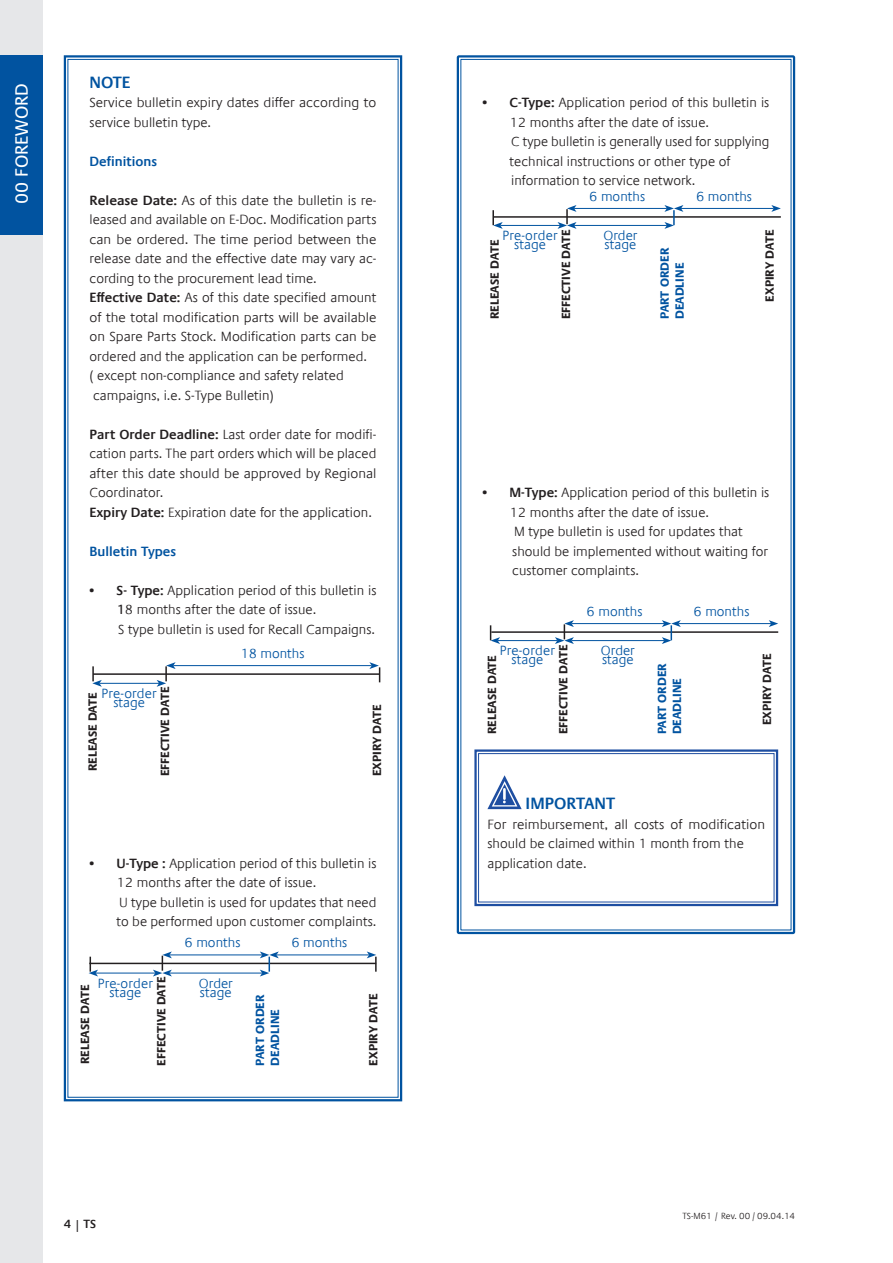
<style>
.page{position:relative;width:893px;height:1263px;background:#fff}
.page>*{position:absolute;margin:0;border:0;box-sizing:border-box;transform-origin:0 0}
.t1{font:18px "Praxis Com";color:#fff}
.t2{font:600 16.5px "Praxis Com";color:#0153a0}
.t3{font:300 13.5px/19.5px "Praxis Com";color:#231f20}
.t4{font:300 13.5px "Praxis Com";color:#0153a0}
.t5{font:600 13.5px "Praxis Com";color:#0153a0}
.t6{font:700 12px "Praxis Com";color:#231f20}
.t7{font:700 12px/15px "Praxis Com";color:#0153a0}
.t8{font:600 12px "Praxis Com";color:#231f20}
.t9{font:300 9px "Praxis Com";color:#231f20}
.s1{font-weight:600}
.s2{font-weight:400}
</style>
<div class="page">
<svg style="left:63px;top:55px;width:340px;height:1047px"></svg>
<div style="left:457px;top:55px;width:338px;height:879px;border:2px solid #0153a0"></div>
<hr style="left:494px;top:216px;width:287px;height:2px;background:#231f20">
<hr style="left:574px;top:208px;width:93px;height:1px;background:#0153a0">
<hr style="left:681px;top:208px;width:93px;height:1px;background:#0153a0">
<svg style="left:771px;top:205px;width:10px;height:7px"></svg>
<svg style="left:474px;top:749px;width:305px;height:158px"></svg>
<div style="left:478px;top:753px;width:296px;height:149px;border:1px solid #1e4ea1"></div>
<hr style="left:93px;top:673px;width:287px;height:2px;background:#231f20">
<hr style="left:173px;top:665px;width:199px;height:1px;background:#0153a0">
<svg style="left:369px;top:662px;width:11px;height:20px"></svg>
<div style="left:240px;top:648px;width:65px;height:13px;background:#fff"></div>
<div style="left:102px;top:688px;width:55px;height:19px;background:#fff"></div>
<hr style="left:89px;top:963px;width:287px;height:1px;background:#231f20">
<hr style="left:169px;top:954px;width:93px;height:1px;background:#0153a0">
<hr style="left:276px;top:954px;width:93px;height:1px;background:#0153a0">
<svg style="left:367px;top:951px;width:10px;height:21px"></svg>
<div style="left:184px;top:937px;width:63px;height:13px;background:#fff"></div>
<div style="left:291px;top:937px;width:63px;height:13px;background:#fff"></div>
<hr style="left:99px;top:683px;width:60px;height:1px;background:#0153a0">
<svg style="left:92px;top:666px;width:10px;height:21px"></svg>
<svg style="left:157px;top:662px;width:19px;height:25px"></svg>
<div style="left:98px;top:978px;width:55px;height:19px;background:#fff"></div>
<hr style="left:96px;top:973px;width:59px;height:1px;background:#0153a0">
<svg style="left:89px;top:957px;width:9px;height:19px"></svg>
<hr style="left:169px;top:973px;width:93px;height:1px;background:#0153a0">
<svg style="left:153px;top:951px;width:19px;height:25px"></svg>
<svg style="left:260px;top:951px;width:19px;height:25px"></svg>
<div style="left:188px;top:978px;width:55px;height:19px;background:#fff"></div>
<hr style="left:500px;top:225px;width:60px;height:1px;background:#0153a0">
<svg style="left:492px;top:210px;width:11px;height:19px"></svg>
<hr style="left:574px;top:225px;width:93px;height:1px;background:#0153a0">
<svg style="left:557px;top:205px;width:19px;height:24px"></svg>
<svg style="left:664px;top:205px;width:19px;height:24px"></svg>
<hr style="left:491px;top:631px;width:287px;height:2px;background:#231f20">
<hr style="left:571px;top:623px;width:93px;height:1px;background:#0153a0">
<hr style="left:678px;top:623px;width:93px;height:1px;background:#0153a0">
<svg style="left:769px;top:620px;width:9px;height:7px"></svg>
<hr style="left:498px;top:640px;width:59px;height:1px;background:#0153a0">
<svg style="left:490px;top:625px;width:10px;height:19px"></svg>
<hr style="left:571px;top:640px;width:93px;height:1px;background:#0153a0">
<svg style="left:555px;top:620px;width:19px;height:24px"></svg>
<svg style="left:662px;top:620px;width:19px;height:24px"></svg>
<div style="left:0;top:0;width:43px;height:1263px;background:#e6e7e9"></div>
<div style="left:0;top:55px;width:43px;height:180px;background:#0153a0"></div>
<h1 class="t1" style="left:11px;top:204px;width:122px;rotate:-90deg">00 Foreword</h1>
<p class="t2" style="left:90px;top:72px;width:12px">not</p>
<p class="t2" style="left:122px;top:72px;width:10px">e</p>
<p class="t3" style="left:90px;top:93px;width:288px">Service bulletin expiry dates differ according to service bulletin type.</p>
<p class="t5" style="left:90px;top:153px;width:69px">Definitions</p>
<p class="t3" style="left:90px;top:190px;width:288px"><span class="s1">Release Date:</span> As of this date the bulletin is re&shy;leased and available on E-Doc. Modification parts can be ordered. The time period between the release date and the effective date may vary ac&shy;cording to the procurement lead time.<br><span class="s1">Effective Date:</span> As of this date specified amount of the total modification parts will be available on Spare Parts Stock. Modification parts can be ordered and the application can be performed.<br>( except non-compliance and safety related campaigns, i.e. S-Type Bulletin)</p>
<p class="t3" style="left:90px;top:424px;width:288px"><span class="s1">Part Order Deadline:</span> Last order date for modifi&shy;cation parts. The part orders which will be placed after this date should be approved by Regional Coordinator.<br><span class="s1">Expiry Date:</span> Expiration date for the application.</p>
<p class="t5" style="left:90px;top:543px;width:88px">Bulletin Types</p>
<p class="t3" style="left:117px;top:580px;width:261px;text-indent:-27px"><span class="s1">• S- Type:</span> Application period of this bulletin is<br><span class="s2">1</span>8 months after the date of issue.<br>S type bulletin is used for Recall Campaigns.</p>
<p class="t6" style="left:158px;top:776px;width:91px;rotate:-90deg">EFFECTIVE DATE</p>
<p class="t4" style="left:102px;top:685px;width:57px">Pre-order</p>
<p class="t4" style="left:113px;top:694px;width:33px">stage</p>
<p class="t6" style="left:86px;top:771px;width:81px;rotate:-90deg">RELEASE DATE</p>
<p class="t4" style="left:240px;top:645px;width:66px">18 months</p>
<p class="t6" style="left:370px;top:776px;width:73px;rotate:-90deg">EXPIRY DATE</p>
<p class="t3" style="left:117px;top:853px;width:261px;text-indent:-27px"><span class="s1">• U-Type :</span> Application period of this bulletin is 12 months after the date of issue.<br>U type bulletin is used for updates that need to be performed upon customer complaints.</p>
<p class="t6" style="left:78px;top:1064px;width:81px;rotate:-90deg">RELEASE DATE</p>
<p class="t6" style="left:154px;top:1066px;width:91px;rotate:-90deg">EFFECTIVE DATE</p>
<p class="t4" style="left:98px;top:975px;width:57px">Pre-order</p>
<p class="t4" style="left:110px;top:984px;width:33px">stage</p>
<p class="t4" style="left:184px;top:935px;width:58px">6 months</p>
<p class="t4" style="left:291px;top:935px;width:58px">6 months</p>
<p class="t4" style="left:199px;top:975px;width:35px">Order</p>
<p class="t4" style="left:200px;top:984px;width:33px">stage</p>
<p class="t7" style="left:253px;top:1066px;width:73px;rotate:-90deg">PART ORDER<br>DEADLINE</p>
<p class="t6" style="left:366px;top:1066px;width:74px;rotate:-90deg">EXPIRY DATE</p>
<p class="t8" style="left:64px;top:1217px;width:34px">4 | TS</p>
<p class="t3" style="left:509px;top:93px;width:261px;text-indent:-27px"><span class="s1">• C-Type:</span> Application period of this bulletin is 12 months after the date of issue.<br>C type bulletin is generally used for supplying technical instructions or other type of information to service network.</p>
<p class="t6" style="left:488px;top:319px;width:81px;rotate:-90deg">RELEASE DATE</p>
<p class="t6" style="left:559px;top:319px;width:91px;rotate:-90deg">EFFECTIVE DATE</p>
<p class="t4" style="left:502px;top:228px;width:57px">Pre-order</p>
<p class="t4" style="left:514px;top:237px;width:33px">stage</p>
<p class="t4" style="left:589px;top:188px;width:58px">6 months</p>
<p class="t4" style="left:696px;top:188px;width:58px">6 months</p>
<p class="t4" style="left:603px;top:228px;width:35px">Order</p>
<p class="t4" style="left:605px;top:237px;width:33px">stage</p>
<p class="t7" style="left:657px;top:319px;width:73px;rotate:-90deg">PART ORDER<br>DEADLINE</p>
<p class="t6" style="left:763px;top:302px;width:73px;rotate:-90deg">EXPIRY DATE</p>
<p class="t3" style="left:482px;top:483px;width:288px"><span class="s1">• M-Type:</span> Application period of this bulletin is</p>
<p class="t3" style="left:509px;top:502px;width:201px">12 months after the date of issue.</p>
<p class="t3" style="left:514px;top:522px;width:230px">M type bulletin is used for updates that</p>
<p class="t3" style="left:512px;top:541px;width:257px">should be implemented without waiting for</p>
<p class="t3" style="left:512px;top:561px;width:128px">customer complaints.</p>
<p class="t6" style="left:556px;top:734px;width:91px;rotate:-90deg">EFFECTIVE DATE</p>
<p class="t4" style="left:500px;top:643px;width:57px">Pre-order</p>
<p class="t4" style="left:512px;top:652px;width:33px">stage</p>
<p class="t6" style="left:485px;top:734px;width:81px;rotate:-90deg">RELEASE DATE</p>
<p class="t4" style="left:586px;top:603px;width:58px">6 months</p>
<p class="t4" style="left:693px;top:603px;width:58px">6 months</p>
<p class="t4" style="left:601px;top:643px;width:35px">Order</p>
<p class="t4" style="left:602px;top:652px;width:33px">stage</p>
<p class="t7" style="left:655px;top:734px;width:73px;rotate:-90deg">PART ORDER<br>DEADLINE</p>
<p class="t6" style="left:760px;top:725px;width:73px;rotate:-90deg">EXPIRY DATE</p>
<p class="t2" style="left:526px;top:794px;width:31px">IMportant</p>
<p class="t3" style="left:487px;top:814px;width:279px">For reimbursement, all costs of modification should be claimed within 1 month from the application date.</p>
<p class="t9" style="left:682px;top:1210px;width:114px">TS-M61 / Rev. 00/09.04.14</p>
</div>
